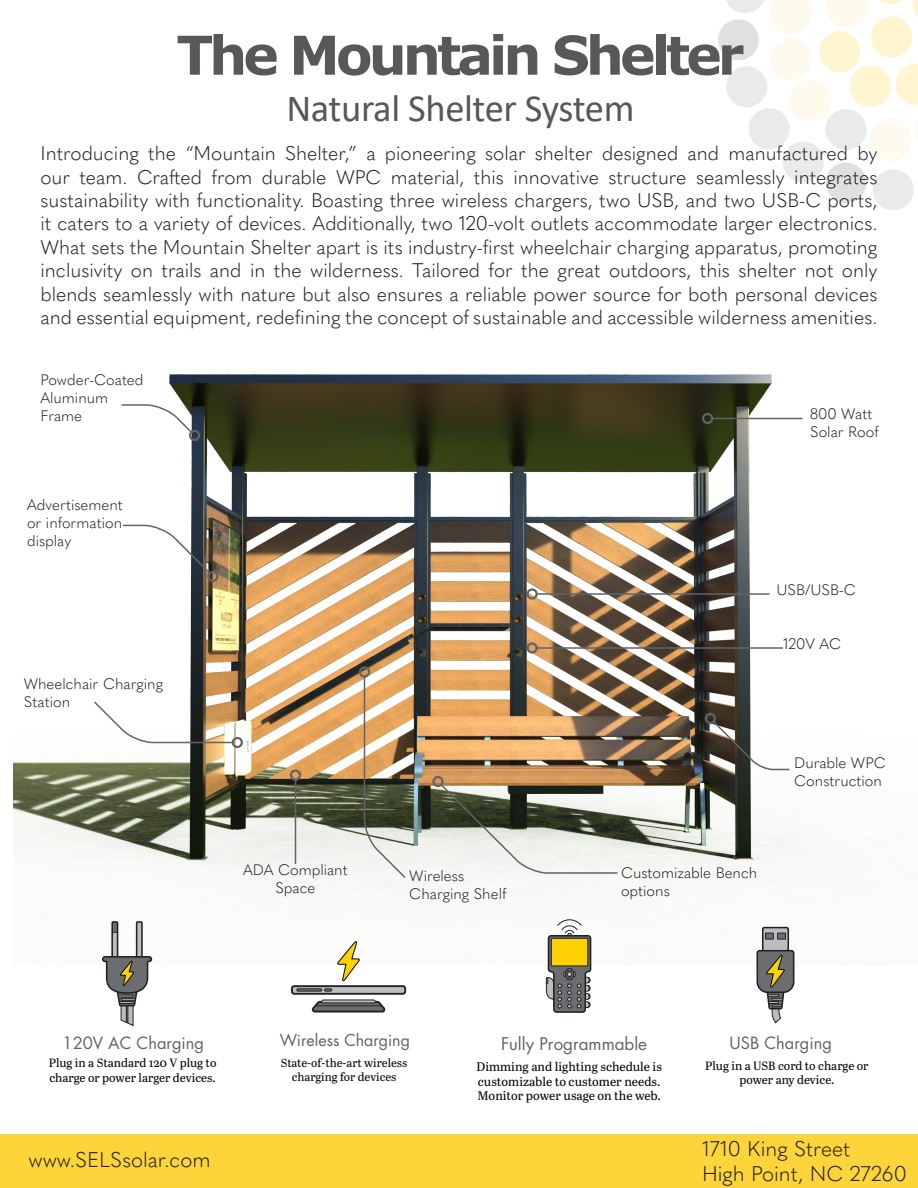
<style>
.page{position:relative;width:918px;height:1188px;background:#fff}
.page>*{position:absolute;margin:0;border:0;box-sizing:border-box;transform-origin:0 0}
.t1{font:700 53.55px "Verdana";letter-spacing:-.075em;color:#57585a}
.t2{font:38.55px "Calibri";letter-spacing:-.01em;color:#57585a}
.t3{font:300 21px "Quasimoda";color:#231f20}
.t4{font:300 19.5px/23.4px "Quasimoda";color:#231f20;text-align:justify}
.t5{font:16.95px "Futura Std";color:#636366}
.t6{font:16.5px "Futura Std";color:#636366}
.t7{font:16.05px "Futura Std";color:#636366}
.t8{font:300 15px/18px "Quasimoda";color:#231f20}
.t9{font:12.45px/14.9px "Abril Text";color:#040503}
.t10{font:12px/14.4px "Abril Text";color:#040503;text-align:center}
.t11{font:11.55px/14px "Abril Text";color:#040503;text-align:center}
</style>
<div class="page">
<img style="left:719px;top:0;width:199px;height:209px">
<div style="left:0;top:1134px;width:918px;height:54px;background:#fed43b"></div>
<img style="left:13px;top:374px;width:790px;height:504px">
<svg style="left:439px;top:783px;width:180px;height:91px"></svg>
<div style="left:432px;top:776px;width:12px;height:11px;border:2px solid #636366;border-radius:50%"></div>
<hr style="left:295px;top:780px;width:1px;height:84px;background:#636366">
<div style="left:290px;top:770px;width:11px;height:11px;border:2px solid #636366;border-radius:50%"></div>
<svg style="left:122px;top:524px;width:90px;height:51px"></svg>
<div style="left:207px;top:571px;width:12px;height:11px;border:2px solid #636366;border-radius:50%"></div>
<svg style="left:92px;top:700px;width:142px;height:44px"></svg>
<div style="left:232px;top:737px;width:11px;height:11px;border:2px solid #636366;border-radius:50%"></div>
<hr style="left:537px;top:593px;width:233px;height:2px;background:#636366">
<div style="left:526px;top:588px;width:12px;height:12px;border:2px solid #636366;border-radius:50%"></div>
<hr style="left:537px;top:647px;width:246px;height:2px;background:#636366">
<div style="left:526px;top:642px;width:12px;height:12px;border:2px solid #636366;border-radius:50%"></div>
<hr style="left:712px;top:418px;width:90px;height:1px;background:#636366">
<div style="left:702px;top:413px;width:11px;height:11px;border:2px solid #636366;border-radius:50%"></div>
<svg style="left:363px;top:675px;width:44px;height:203px"></svg>
<div style="left:359px;top:666px;width:11px;height:12px;border:2px solid #636366;border-radius:50%"></div>
<svg style="left:712px;top:720px;width:79px;height:51px"></svg>
<div style="left:705px;top:713px;width:11px;height:11px;border:2px solid #636366;border-radius:50%"></div>
<svg style="left:120px;top:404px;width:74px;height:30px"></svg>
<div style="left:189px;top:430px;width:11px;height:11px;border:2px solid #636366;border-radius:50%"></div>
<svg style="left:756px;top:926px;width:39px;height:98px"></svg>
<svg style="left:102px;top:921px;width:51px;height:105px"></svg>
<svg style="left:546px;top:919px;width:46px;height:94px"></svg>
<div style="left:291px;top:985px;width:115px;height:10px;border:2px solid #231f20;border-radius:2px"></div>
<svg style="left:292px;top:941px;width:113px;height:72px"></svg>
<p class="t1" style="left:177px;top:17px;width:569px">The Mountain Shelter</p>
<p class="t2" style="left:286px;top:81px;width:350px">Natural Shelter System</p>
<p class="t4" style="left:40px;top:140px;width:839px">Introducing the “Mountain Shelter,” a pioneering solar shelter designed and manufactured by our team. Crafted from durable WPC material, this innovative structure seamlessly integrates sustainability with functionality. Boasting three wireless chargers, two USB, and two USB-C ports, it caters to a variety of devices. Additionally, two 120-volt outlets accommodate larger electronics.<br>What sets the Mountain Shelter apart is its industry-first wheelchair charging apparatus, promoting inclusivity on trails and in the wilderness. Tailored for the great outdoors, this shelter not only blends seamlessly with nature but also ensures a reliable power source for both personal devices and essential equipment, redefining the concept of sustainable and accessible wilderness amenities.</p>
<p class="t8" style="left:40px;top:370px;width:105px">Powder-Coated<br>Aluminum<br>Frame</p>
<p class="t8" style="left:27px;top:495px;width:97px">Advertisement</p>
<p class="t8" style="left:27px;top:513px;width:97px">or information display</p>
<p class="t8" style="left:24px;top:674px;width:141px">Wheelchair Charging<br>Station</p>
<p class="t8" style="left:810px;top:404px;width:70px">800 Watt<br>Solar Roof</p>
<p class="t8" style="left:777px;top:579px;width:81px">USB/USB-C</p>
<p class="t8" style="left:783px;top:633px;width:60px">120V AC</p>
<p class="t8" style="left:243px;top:860px;width:106px;text-align:center">ADA Compliant<br>Space</p>
<p class="t8" style="left:409px;top:866px;width:98px">Wireless<br>Charging Shelf</p>
<p class="t8" style="left:621px;top:863px;width:138px">Customizable Bench options</p>
<p class="t8" style="left:794px;top:753px;width:93px">Durable WPC<br>Construction</p>
<p class="t6" style="left:63px;top:1032px;width:143px">120V AC Charging</p>
<p class="t10" style="left:49px;top:1055px;width:169px;text-align:left">Plug in a Standard 120 V plug to charge or power larger devices.</p>
<p class="t7" style="left:280px;top:1030px;width:132px">Wireless Charging</p>
<p class="t11" style="left:281px;top:1055px;width:128px">State-of-the-art wireless charging for devices</p>
<p class="t5" style="left:501px;top:1033px;width:148px">Fully Programmable</p>
<p class="t9" style="left:476px;top:1058px;width:187px">Dimming and lighting schedule is customizable to customer needs.</p>
<p class="t9" style="left:477px;top:1088px;width:185px">Monitor power usage on the web.</p>
<p class="t6" style="left:730px;top:1033px;width:104px">USB Charging</p>
<p class="t10" style="left:705px;top:1058px;width:165px">Plug in a USB cord to charge or power any device.</p>
<p class="t3" style="left:28px;top:1144px;width:184px">www.SELSsolar.com</p>
<p class="t3" style="left:702px;top:1132px;width:150px">1710 King Street</p>
<p class="t3" style="left:702px;top:1157px;width:206px">High Point, NC 27260</p>
</div>
